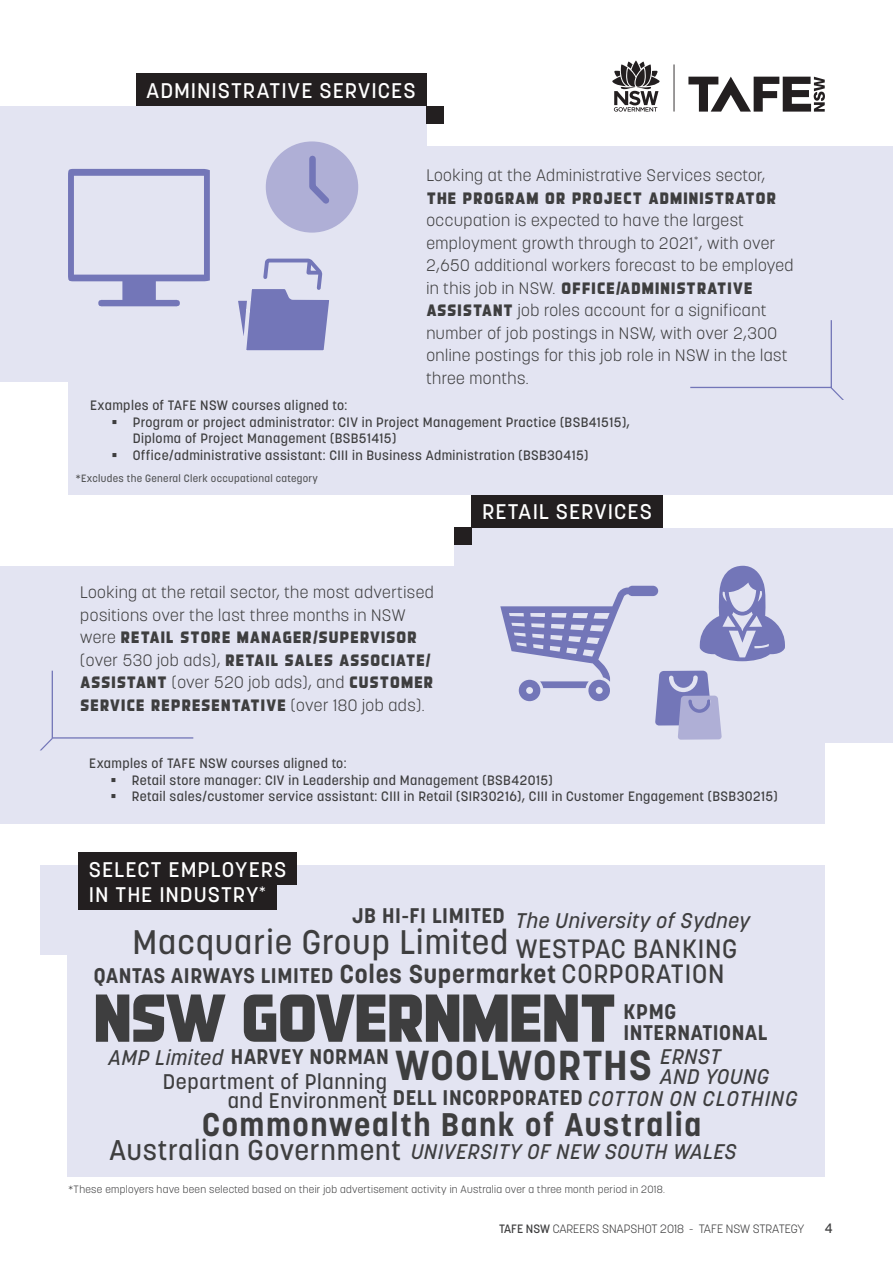
<style>
.page{position:relative;width:893px;height:1263px;background:#fff}
.page>*{position:absolute;margin:0;border:0;box-sizing:border-box;transform-origin:0 0}
.t1{font:67.5px "Detroit 05 Base";letter-spacing:-.06em;color:#3e3e3f}
.t2{font:700 41.55px "Korolev";letter-spacing:.03em;color:#3e3e3f}
.t3{font:500 33.75px "Korolev";letter-spacing:.03em;color:#3e3e3f}
.t4{font:700 32.4px "Korolev";letter-spacing:.05em;color:#3e3e3f}
.t5{font:500 28.2px "Korolev";letter-spacing:.03em;color:#3e3e3f}
.t6{font:500 26.25px "Korolev";letter-spacing:.03em;color:#3e3e3f}
.t7{font:700 25.65px "Korolev";letter-spacing:.03em;color:#3e3e3f}
.t8{font:700 21px "Korolev";letter-spacing:.03em;color:#3e3e3f}
.t9{font:500 21px "Korolev";letter-spacing:.045em;color:#fff}
.t10{font:italic 500 21px/19.2px "Korolev";letter-spacing:.03em;color:#3e3e3f}
.t11{font:500 21px/19.5px "Korolev";letter-spacing:.03em;color:#3e3e3f;text-align:right}
.Intro_text_pg_4{font:300 16.5px/22.5px "Korolev";letter-spacing:.03em;color:#3e3e3f}
.Square_bullets{font:500 13.5px/16.5px "Korolev";letter-spacing:.03em;color:#3e3e3f}
.t12{font:300 12px "Korolev";color:#3e3e3f}
.t13{font:300 10.5px "Korolev";letter-spacing:.03em;color:#3e3e3f}
.t14{font:500 10.5px "Korolev";letter-spacing:.03em;color:#545557}
.s1{font-family:"Detroit 05 Base";font-weight:400}
.s2{font-weight:500;font-size:26.25px}
.s3{font-weight:500;font-style:italic}
.s4{font-weight:500}
</style>
<div class="page">
<div style="left:68px;top:865px;width:757px;height:312px;background:#e3e4f2"></div>
<div style="left:0;top:106px;width:426px;height:276px;background:#e3e4f2"></div>
<div style="left:68px;top:147px;width:825px;height:348px;background:#e3e4f2"></div>
<svg style="left:690px;top:320px;width:154px;height:80px"></svg>
<div style="left:454px;top:528px;width:439px;height:214px;background:#e3e4f2"></div>
<div style="left:40px;top:865px;width:246px;height:90px;background:#e3e4f2"></div>
<svg style="left:688px;top:77px;width:137px;height:35px"></svg>
<hr style="left:674px;top:64px;width:1px;height:48px;background:#231f20">
<svg style="left:612px;top:61px;width:48px;height:51px"></svg>
<div style="left:266px;top:141px;width:92px;height:92px;background:#afafd6;border-radius:50%"></div>
<svg style="left:309px;top:155px;width:20px;height:49px"></svg>
<svg style="left:238px;top:258px;width:91px;height:93px"></svg>
<svg style="left:68px;top:169px;width:142px;height:138px"></svg>
<div style="left:0;top:566px;width:825px;height:257px;background:#e3e4f2"></div>
<svg style="left:40px;top:670px;width:154px;height:81px"></svg>
<svg style="left:500px;top:565px;width:285px;height:175px"></svg>
<div style="left:454px;top:528px;width:17px;height:17px;background:#231f20"></div>
<div style="left:78px;top:852px;width:219px;height:33px;background:#231f20"></div>
<div style="left:78px;top:877px;width:199px;height:33px;background:#231f20"></div>
<div style="left:471px;top:495px;width:191px;height:33px;background:#231f20"></div>
<div style="left:426px;top:106px;width:17px;height:17px;background:#231f20"></div>
<div style="left:136px;top:74px;width:290px;height:32px;background:#231f20"></div>
<p class="t9" style="left:146px;top:77px;width:271px">ADMINISTRATIVE SERVICES</p>
<p class="Intro_text_pg_4" style="left:426px;top:164px;width:340px">Looking at the Administrative Services sector,</p>
<p class="Intro_text_pg_4" style="left:426px;top:187px;width:369px"><span class="s1">THE PROGRAM OR PROJECT ADMINISTRATOR </span>occupation is expected to have the largest employment growth through to 2021<sup>*</sup>, with over 2,650 additional workers forecast to be employed in this job in NSW. <span class="s1">OFFICE/ADMINISTRATIVE ASSISTANT</span> job roles account for a significant number of job postings in NSW, with over 2,300 online postings for this job role in NSW in the last three months.</p>
<p class="Square_bullets" style="left:90px;top:397px;width:259px">Examples of TAFE NSW courses aligned to:</p>
<p class="Square_bullets" style="left:133px;top:414px;width:499px">Program or project administrator: CIV in Project Management Practice (BSB41515),<br>Diploma of Project Management (BSB51415)</p>
<p class="Square_bullets" style="left:133px;top:447px;width:457px">Office/administrative assistant: CIII in Business Administration (BSB30415)</p>
<p class="t14" style="left:75px;top:472px;width:244px">*Excludes the General Clerk occupational category</p>
<p class="t9" style="left:482px;top:498px;width:171px">RETAIL SERVICES</p>
<h2 class="Intro_text_pg_4" style="left:80px;top:581px;width:355px">Looking at the retail sector, the most advertised positions over the last three months in NSW were <span class="s1">RETAIL STORE MANAGER/SUPERVISOR </span>(over 530 job ads), <span class="s1">RETAIL SALES ASSOCIATE/ ASSISTANT</span> (over 520 job ads), and <span class="s1">CUSTOMER SERVICE REPRESENTATIVE</span> (over 180 job ads).</h2>
<p class="Square_bullets" style="left:89px;top:755px;width:259px">Examples of TAFE NSW courses aligned to:</p>
<p class="Square_bullets" style="left:132px;top:771px;width:422px">Retail store manager: CIV in Leadership and Management (BSB42015)</p>
<p class="Square_bullets" style="left:132px;top:788px;width:647px">Retail sales/customer service assistant: CIII in Retail (SIR30216), CIII in Customer Engagement (BSB30215)</p>
<p class="t9" style="left:89px;top:856px;width:199px">SELECT EMPLOYERS</p>
<p class="t9" style="left:89px;top:881px;width:179px">IN THE INDUSTRY<sup>*</sup></p>
<p class="t3" style="left:132px;top:920px;width:377px">Macquarie Group Limited</p>
<p class="t8" style="left:352px;top:902px;width:154px">JB HI-FI LIMITED</p>
<p class="t10" style="left:516px;top:911px;width:236px">The University of Sydney</p>
<p class="t6" style="left:516px;top:932px;width:223px">WESTPAC BANKING</p>
<p class="t7" style="left:340px;top:958px;width:386px">Coles Supermarket <span class="s2">CORPORATION</span></p>
<p class="t8" style="left:94px;top:962px;width:241px">QANTAS AIRWAYS LIMITED</p>
<p class="t1" style="left:92px;top:982px;width:528px">NSW GOVERNMENT</p>
<p class="t8" style="left:109px;top:1044px;width:282px"><span class="s3">AMP Limited</span> HARVEY NORMAN</p>
<p class="t8" style="left:623px;top:998px;width:54px">KPMG</p>
<p class="t8" style="left:623px;top:1019px;width:145px">INTERNATIONAL</p>
<p class="t2" style="left:395px;top:1039px;width:258px">WOOLWORTHS</p>
<p class="t4" style="left:202px;top:1105px;width:501px">Commonwealth Bank of Australia</p>
<p class="t10" style="left:661px;top:1047px;width:110px">ERNST<br>AND YOUNG</p>
<p class="t11" style="left:163px;top:1072px;width:226px">Department of Planning and Environment</p>
<p class="t5" style="left:109px;top:1132px;width:293px">Australian Government</p>
<p class="t8" style="left:393px;top:1085px;width:406px">DELL INCORPORATED <span class="s3">COTTON ON CLOTHING</span></p>
<p class="t10" style="left:411px;top:1141px;width:327px">UNIVERSITY OF NEW SOUTH WALES</p>
<p class="t13" style="left:68px;top:1183px;width:598px">*These employers have been selected based on their job advertisement activity in Australia over a three month period in 2018.</p>
<p class="t12" style="left:499px;top:1221px;width:307px"><span class="s4">TAFE NSW</span> CAREERS SNAPSHOT 2018 - TAFE NSW STRATEGY</p>
<p class="Square_bullets" style="left:825px;top:1220px;width:9px">4</p>
</div>
